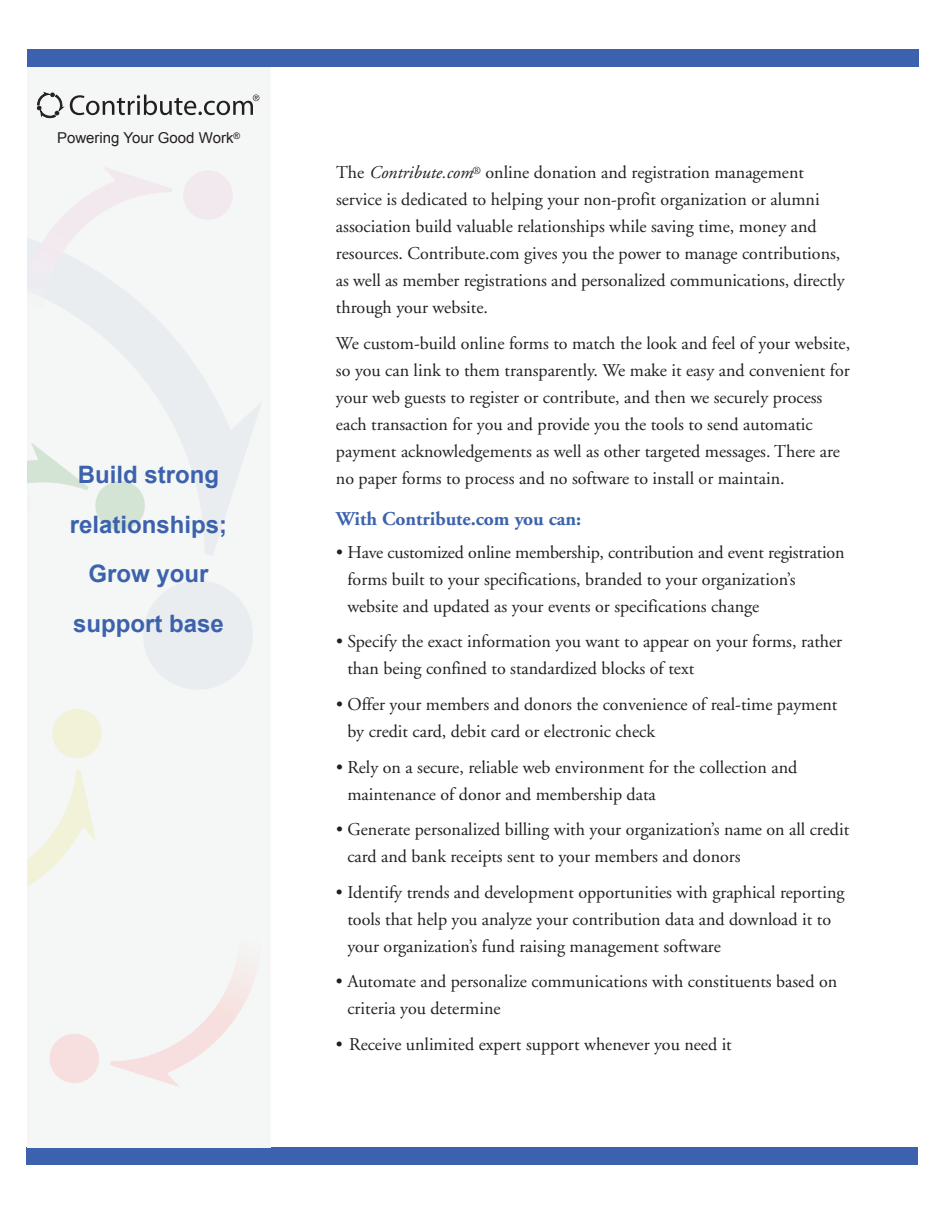
<style>
.page{position:relative;width:945px;height:1215px;background:#fff}
.page>*{position:absolute;margin:0;border:0;box-sizing:border-box;transform-origin:0 0}
.t1{font:700 24px/49.5px "Arial";color:#3c62ad;text-align:center}
.t2{font:700 19.5px "Adobe Garamond";color:#3c62ad}
.t3{font:18px/27px "Adobe Garamond";color:#231f20}
.t4{font:15px "Arial";color:#231f20}
.s1{font-style:italic}
</style>
<div class="page">
<div style="left:27px;top:50px;width:891px;height:18px;background:#3c62ad"></div>
<div style="left:27px;top:1148px;width:891px;height:18px;background:#3c62ad"></div>
<img style="left:27px;top:68px;width:242px;height:1080px">
<svg style="left:37px;top:92px;width:27px;height:27px"></svg>
<svg style="left:70px;top:95px;width:189px;height:20px"></svg>
<p class="t4" style="left:57px;top:129px;width:185px">Powering Your Good Work<sup>®</sup></p>
<h1 class="t1" style="left:70px;top:450px;width:159px">Build strong relationships;<br>Grow your support base</h1>
<p class="t3" style="left:336px;top:161px;width:510px">The <span class="s1">Contribute.com</span><sup>®</sup> online donation and registration management service is dedicated to helping your non-profit organization or alumni association build valuable relationships while saving time, money and resources. Contribute.com gives you the power to manage contributions, as well as member registrations and personalized communications, directly through your website.</p>
<p class="t3" style="left:336px;top:331px;width:516px">We custom-build online forms to match the look and feel of your website, so you can link to them transparently. We make it easy and convenient for your web guests to register or contribute, and then we securely process each transaction for you and provide you the tools to send automatic payment acknowledgements as well as other targeted messages. There are no paper forms to process and no software to install or maintain.</p>
<p class="t2" style="left:336px;top:511px;width:247px">With Contribute.com you can:</p>
<p class="t3" style="left:347px;top:540px;width:499px;text-indent:-11px">• Have customized online membership, contribution and event registration forms built to your specifications, branded to your organization’s website and updated as your events or specifications change</p>
<p class="t3" style="left:347px;top:630px;width:496px;text-indent:-11px">• Specify the exact information you want to appear on your forms, rather than being confined to standardized blocks of text</p>
<p class="t3" style="left:347px;top:692px;width:492px;text-indent:-11px">• Offer your members and donors the convenience of real-time payment by credit card, debit card or electronic check</p>
<p class="t3" style="left:347px;top:755px;width:451px;text-indent:-11px">• Rely on a secure, reliable web environment for the collection and maintenance of donor and membership data</p>
<p class="t3" style="left:347px;top:818px;width:503px;text-indent:-11px">• Generate personalized billing with your organization’s name on all credit card and bank receipts sent to your members and donors</p>
<p class="t3" style="left:347px;top:880px;width:499px;text-indent:-11px">• Identify trends and development opportunities with graphical reporting tools that help you analyze your contribution data and download it to your organization’s fund raising management software</p>
<p class="t3" style="left:347px;top:970px;width:491px;text-indent:-11px">• Automate and personalize communications with constituents based on criteria you determine</p>
<p class="t3" style="left:336px;top:1032px;width:397px">• Receive unlimited expert support whenever you need it</p>
</div>
